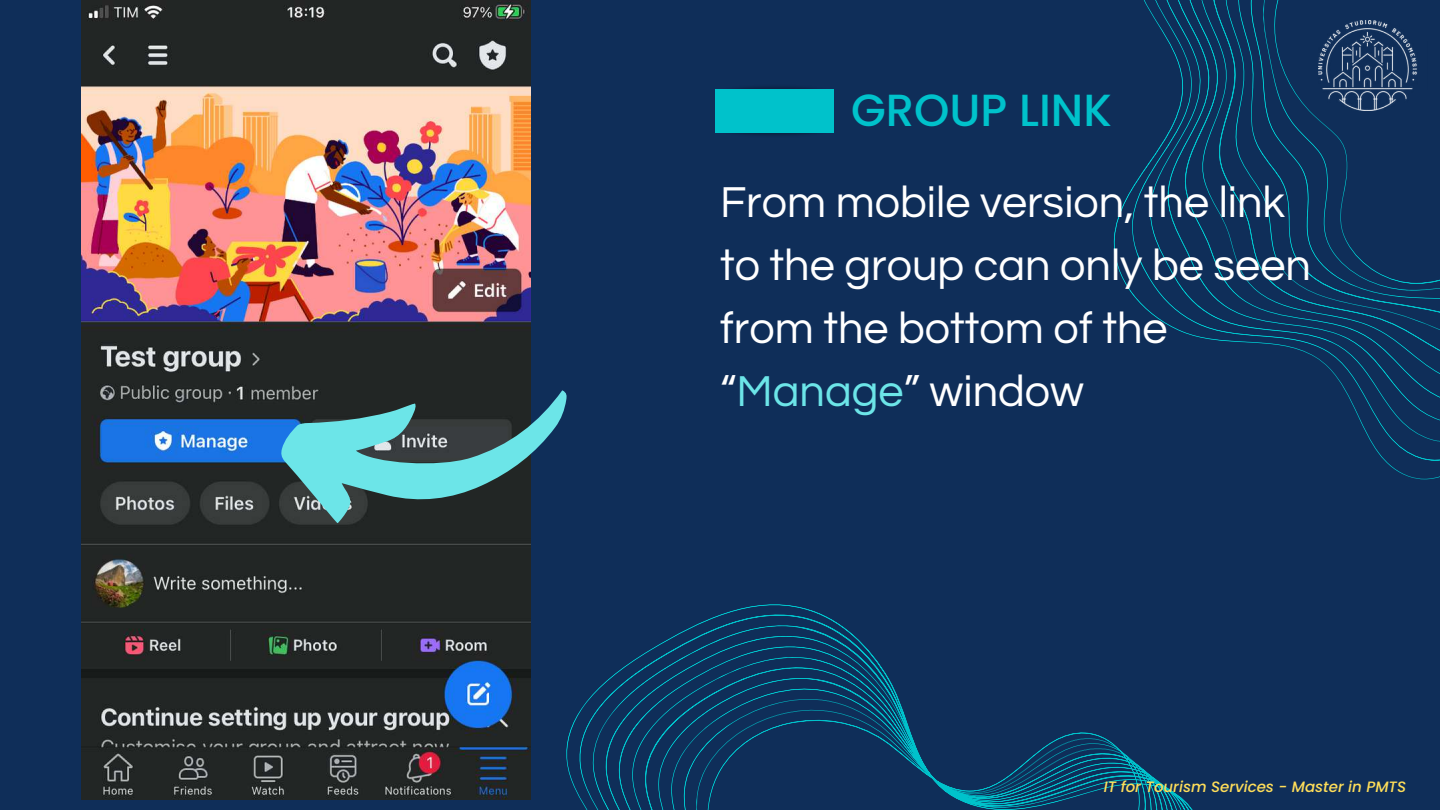
<style>
.page{position:relative;width:1440px;height:810px;background:#0f2e59}
.page>*{position:absolute;margin:0;border:0;box-sizing:border-box;transform-origin:0 0}
.t1{font:45px/63px "Questrial";color:#fff}
.t2{font:500 45px "Poppins";color:#00c2cb}
.t3{font:italic 500 15px "Poppins";color:#ffde59}
.s1{color:#6ce5e8}
</style>
<div class="page">
<img style="left:715px;top:132px;width:119px;height:3px">
<div style="left:715px;top:89px;width:119px;height:43px;background:#00c2cb"></div>
<svg style="left:566px;top:604px;width:627px;height:206px"></svg>
<svg style="left:1113px;top:0;width:327px;height:479px"></svg>
<img style="left:1318px;top:21px;width:110px;height:90px">
<img style="left:81px;top:0;width:450px;height:800px">
<svg style="left:276px;top:377px;width:291px;height:154px;background:#3c666d"></svg>
<p class="t2" style="left:851px;top:79px;width:262px">GROUP LINK</p>
<p class="t1" style="left:720px;top:172px;width:592px">From mobile version, the link to the group can only be seen from the bottom of the “<span class="s1">Manage</span>” window</p>
<p class="t3" style="left:1104px;top:777px;width:304px">IT for Tourism Services - Master in PMTS</p>
</div>
